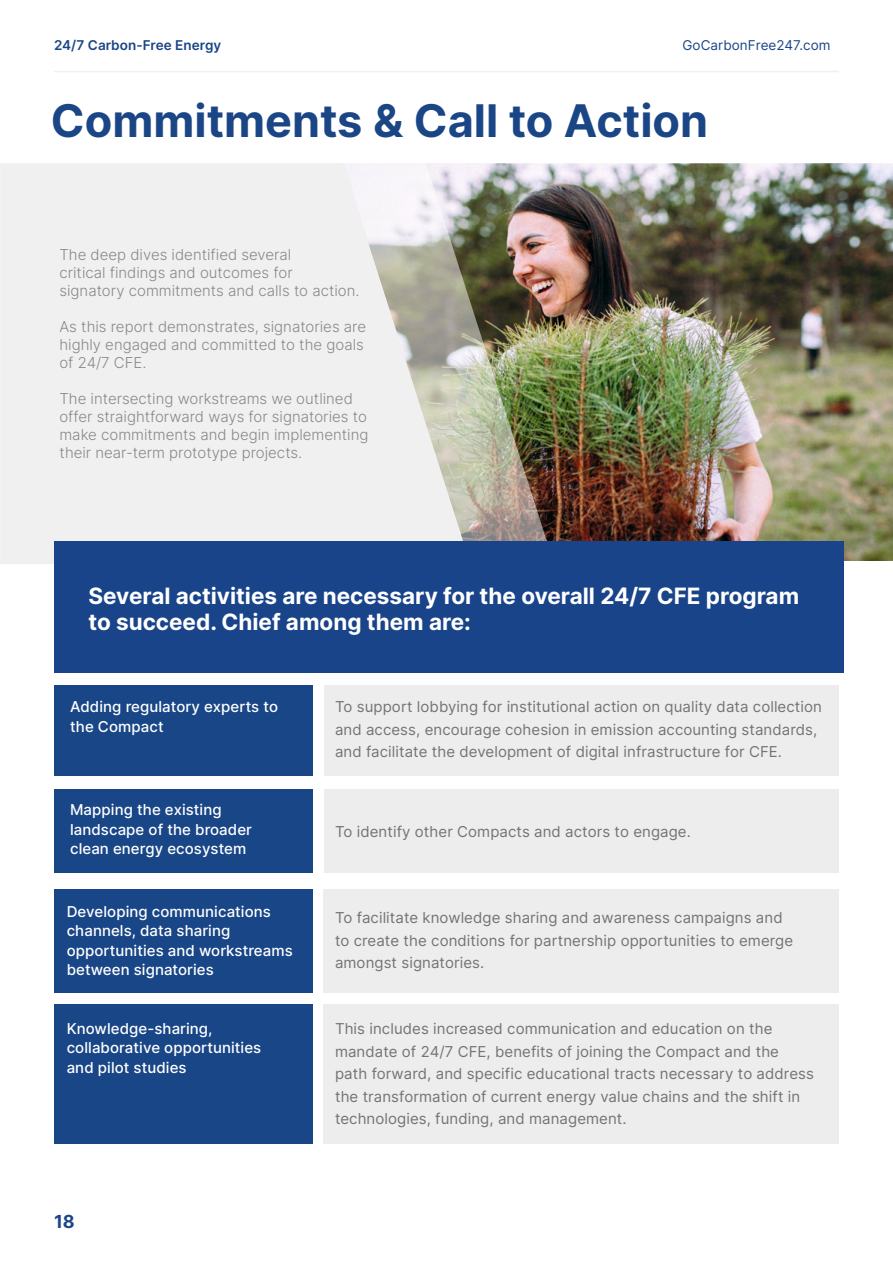
<style>
.page{position:relative;width:893px;height:1263px;background:#fff}
.page>*{position:absolute;margin:0;border:0;box-sizing:border-box;transform-origin:0 0}
.t1{font:700 45px "Inter";color:#1b4686}
.t2{font:700 22.5px/25.5px "Inter";color:#fff}
.t3{font:700 18px "Inter";color:#1c4687}
.t4{font:15px/22.5px "Inter";letter-spacing:.005em;color:#747474}
.t5{font:300 15px/18px "Inter";color:#878989}
.t6{font:500 15px/19.5px "Inter";letter-spacing:.005em;color:#fff}
.t7{font:600 13.5px "Inter";letter-spacing:.005em;color:#1a4589}
.t8{font:13.5px "Inter";letter-spacing:.005em;color:#1a4589}
.s1{color:#184489}
</style>
<div class="page">
<hr style="left:54px;top:71px;width:785px;height:1px;background:#f0f0f1">
<div style="left:0;top:163px;width:342px;height:401px;background:#f0f0f1"></div>
<img style="left:564px;top:163px;width:329px;height:398px">
<img style="left:342px;top:163px;width:222px;height:378px">
<div style="left:54px;top:541px;width:790px;height:132px;background:#19448a"></div>
<div style="left:54px;top:685px;width:259px;height:91px;background:#194687"></div>
<div style="left:324px;top:685px;width:515px;height:91px;background:#ededed"></div>
<div style="left:54px;top:789px;width:259px;height:83px;background:#194687"></div>
<div style="left:324px;top:789px;width:515px;height:83px;background:#ededed"></div>
<div style="left:54px;top:889px;width:259px;height:104px;background:#194687"></div>
<div style="left:324px;top:889px;width:515px;height:104px;background:#ededed"></div>
<div style="left:54px;top:1005px;width:259px;height:139px;background:#194687"></div>
<div style="left:324px;top:1005px;width:515px;height:139px;background:#ededed"></div>
<p class="t7" style="left:54px;top:35px;width:169px">24/7 Carbon-Free E<span class="s1">nergy</span></p>
<p class="t8" style="left:682px;top:35px;width:150px">GoCarbonFree247.com</p>
<h1 class="t1" style="left:51px;top:88px;width:659px">Commitments &amp; Call to Action</h1>
<p class="t5" style="left:59px;top:246px;width:302px">The deep dives identified several<br>critical findings and outcomes for signatory commitments and calls to action.</p>
<p class="t5" style="left:59px;top:318px;width:308px">As this report demonstrates, signatories are highly engaged and committed to the goals of 24/7 CFE.</p>
<p class="t5" style="left:59px;top:390px;width:311px">The intersecting workstreams we outlined offer straightforward ways for signatories to make commitments and begin implementing their near-term prototype projects.</p>
<h2 class="t2" style="left:88px;top:583px;width:712px">Several activities are necessary for the overall 24/7 CFE program to succeed. Chief among them are:</h2>
<p class="t6" style="left:70px;top:697px;width:209px">Adding regulatory experts to the Compact</p>
<p class="t6" style="left:70px;top:799px;width:183px">Mapping the existing landscape of the broader clean energy ecosystem</p>
<p class="t6" style="left:67px;top:901px;width:228px">Developing communications channels, data sharing opportunities and workstreams between signatories</p>
<p class="t6" style="left:67px;top:1018px;width:196px">Knowledge-sharing, collaborative opportunities and pilot studies</p>
<p class="t3" style="left:54px;top:1209px;width:22px">18</p>
<p class="t4" style="left:335px;top:695px;width:488px">To support lobbying for institutional action on quality data collection and access, encourage cohesion in emission accounting standards, and facilitate the development of digital infrastructure for CFE.</p>
<p class="t4" style="left:335px;top:820px;width:357px">To identify other Compacts and actors to engage.</p>
<p class="t4" style="left:335px;top:906px;width:460px">To facilitate knowledge sharing and awareness campaigns and to create the conditions for partnership opportunities to emerge amongst signatories.</p>
<p class="t4" style="left:335px;top:1017px;width:480px">This includes increased communication and education on the mandate of 24/7 CFE, benefits of joining the Compact and the path forward, and specific educational tracts necessary to address the transformation of current energy value chains and the shift in technologies, funding, and management.</p>
</div>
